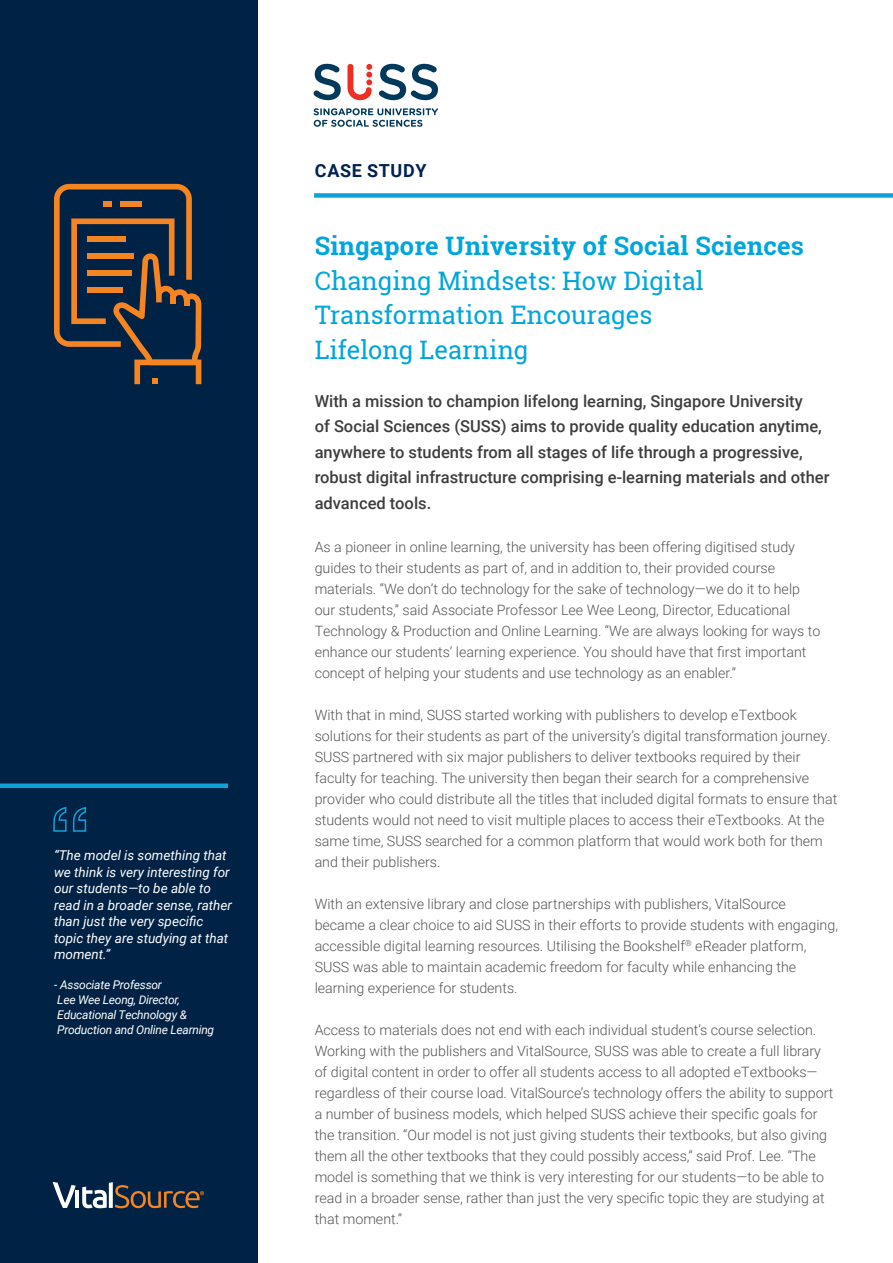
<style>
.page{position:relative;width:893px;height:1263px;background:#fff}
.page>*{position:absolute;margin:0;border:0;box-sizing:border-box;transform-origin:0 0}
.t1{font:25.5px/34.5px "Roboto Slab";color:#00a6db}
.t2{font:700 25.5px "Roboto Slab";letter-spacing:.01em;color:#00a6db}
.t3{font:700 18px "Roboto";letter-spacing:.035em;color:#002252}
.t4{font:500 16.5px/25.5px "Roboto";color:#3e3e3f}
.t5{font:300 14.25px/21px "Roboto";color:#545557}
.t6{font:italic 13.5px/16.5px "Roboto";color:#fff}
.t7{font:italic 12px/15px "Roboto";letter-spacing:-.02em;color:#fff}
</style>
<div class="page">
<div style="left:0;top:0;width:257px;height:1263px;background:#024"></div>
<svg style="left:314px;top:108px;width:124px;height:19px"></svg>
<svg style="left:379px;top:64px;width:59px;height:36px"></svg>
<svg style="left:314px;top:64px;width:27px;height:36px"></svg>
<svg style="left:347px;top:64px;width:25px;height:36px"></svg>
<div style="left:314px;top:193px;width:579px;height:5px;background:#0fa2d8"></div>
<div style="left:0;top:783px;width:228px;height:5px;background:#0fa2d8"></div>
<svg style="left:54px;top:184px;width:147px;height:200px"></svg>
<svg style="left:53px;top:807px;width:34px;height:25px"></svg>
<hr style="left:75px;top:1190px;width:4px;height:18px;background:#fff">
<svg style="left:53px;top:1182px;width:23px;height:26px"></svg>
<svg style="left:82px;top:1182px;width:122px;height:26px"></svg>
<p class="t6" style="left:54px;top:847px;width:179px">“The model is something that we think is very interesting for our students—to be able to read in a broader sense, rather than just the very specific topic they are studying at that moment.”</p>
<p class="t7" style="left:54px;top:977px;width:162px">- Associate Professor<br>Lee Wee Leong, Director,<br>Educational Technology &amp;<br>Production and Online Learning</p>
<p class="t3" style="left:315px;top:158px;width:113px">CASE STUDY</p>
<p class="t2" style="left:315px;top:228px;width:491px">Singapore University of Social Sciences</p>
<p class="t1" style="left:315px;top:263px;width:391px">Changing Mindsets: How Digital<br>Transformation Encourages<br>Lifelong Learning</p>
<p class="t4" style="left:315px;top:387px;width:516px">With a mission to champion lifelong learning, Singapore University<br>of Social Sciences (SUSS) aims to provide quality education anytime, anywhere to students from all stages of life through a progressive, robust digital infrastructure comprising e-learning materials and other advanced tools.</p>
<p class="t5" style="left:315px;top:536px;width:507px">As a pioneer in online learning, the university has been offering digitised study guides to their students as part of, and in addition to, their provided course materials. “We don’t do technology for the sake of technology—we do it to help our students,” said Associate Professor Lee Wee Leong, Director, Educational Technology &amp; Production and Online Learning. “We are always looking for ways to enhance our students’ learning experience. You should have that first important concept of helping your students and use technology as an enabler.”</p>
<p class="t5" style="left:315px;top:704px;width:524px">With that in mind, SUSS started working with publishers to develop eTextbook solutions for their students as part of the university’s digital transformation journey.<br>SUSS partnered with six major publishers to deliver textbooks required by their faculty for teaching. The university then began their search for a comprehensive provider who could distribute all the titles that included digital formats to ensure that students would not need to visit multiple places to access their eTextbooks. At the same time, SUSS searched for a common platform that would work both for them and their publishers.</p>
<p class="t5" style="left:315px;top:893px;width:525px">With an extensive library and close partnerships with publishers, VitalSource became a clear choice to aid SUSS in their efforts to provide students with engaging, accessible digital learning resources. Utilising the Bookshelf<sup>®</sup> eReader platform, SUSS was able to maintain academic freedom for faculty while enhancing the learning experience for students.</p>
<p class="t5" style="left:315px;top:1019px;width:520px">Access to materials does not end with each individual student’s course selection.<br>Working with the publishers and VitalSource, SUSS was able to create a full library of digital content in order to offer all students access to all adopted eTextbooks— regardless of their course load. VitalSource’s technology offers the ability to support a number of business models, which helped SUSS achieve their specific goals for the transition. “Our model is not just giving students their textbooks, but also giving them all the other textbooks that they could possibly access,” said Prof. Lee. “The model is something that we think is very interesting for our students—to be able to read in a broader sense, rather than just the very specific topic they are studying at that moment.”</p>
</div>
